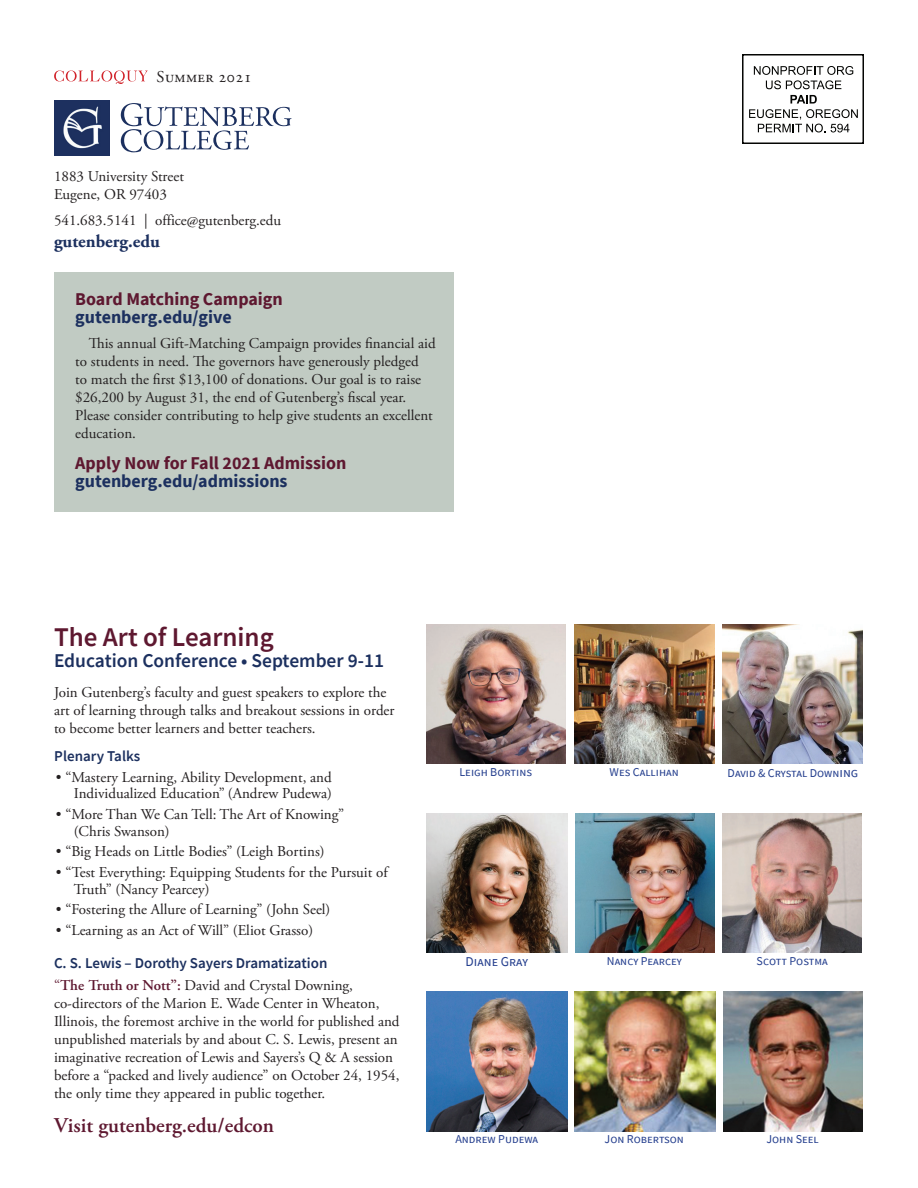
<style>
.page{position:relative;width:918px;height:1188px;background:#fff}
.page>*{position:absolute;margin:0;border:0;box-sizing:border-box;transform-origin:0 0}
.t1{font:600 27px "Source Sans Pro";color:#5e1830}
.t2{font:600 21px "Adobe Garamond Pro";color:#5e1830}
.t3{font:600 19.5px "Source Sans Pro";color:#1c305f}
.t4{font:700 18px "Source Sans Pro";color:#5e1830}
.t5{font:700 18px "Source Sans Pro";color:#1c305f}
.t6{font:700 18px "Adobe Garamond Pro";color:#1c305f}
.t7{font:16.5px "Adobe Garamond Pro";letter-spacing:.025em;color:#231f20}
.t8{font:15px/18px "Adobe Garamond Pro";color:#231f20}
.t9{font:600 15px "Source Sans Pro";color:#1c305f}
.t10{font:13.5px "Source Sans Pro";color:#253f8e}
.t11{font:12px "Source Sans Pro";color:#253f8e}
.s1{color:#5e1830}
.s2{font-weight:600;color:#5e1830}
.s3{font-size:13.5px}
</style>
<div class="page">
<div style="left:742px;top:54px;width:122px;height:90px;border:2px solid #040503"></div>
<svg style="left:754px;top:66px;width:99px;height:23px"></svg>
<svg style="left:749px;top:95px;width:109px;height:37px"></svg>
<svg style="left:54px;top:70px;width:94px;height:14px"></svg>
<svg style="left:121px;top:103px;width:171px;height:49px"></svg>
<img style="left:54px;top:100px;width:56px;height:56px">
<img style="left:575px;top:813px;width:140px;height:140px">
<img style="left:426px;top:992px;width:141px;height:139px">
<img style="left:723px;top:992px;width:139px;height:139px">
<img style="left:426px;top:624px;width:140px;height:140px">
<img style="left:723px;top:624px;width:139px;height:140px">
<img style="left:575px;top:624px;width:139px;height:140px">
<img style="left:426px;top:813px;width:141px;height:140px">
<img style="left:722px;top:813px;width:140px;height:140px">
<img style="left:574px;top:992px;width:141px;height:139px">
<div style="left:54px;top:272px;width:400px;height:239px;background:#c1cbc3"></div>
<p class="t7" style="left:157px;top:67px;width:97px">Summer 2021</p>
<p class="t8" style="left:54px;top:168px;width:131px">1883 University Street<br>Eugene, OR 97403</p>
<p class="t8" style="left:54px;top:212px;width:229px">541.683.5141 | office@gutenberg.edu</p>
<p class="t6" style="left:54px;top:231px;width:107px">gutenberg.edu</p>
<p class="t4" style="left:75px;top:287px;width:209px">Board Matching Campaign</p>
<p class="t5" style="left:75px;top:305px;width:158px">gutenberg.edu/give</p>
<p class="t8" style="left:75px;top:335px;width:362px;text-indent:14px">This annual Gift-Matching Campaign provides financial aid to students in need. The governors have generously pledged<br>to match the first $13,100 of donations. Our goal is to raise $26,200 by August 31, the end of Gutenberg’s fiscal year.<br>Please consider contributing to help give students an excellent education.</p>
<p class="t4" style="left:75px;top:451px;width:273px">Apply Now for Fall 2021 Admission</p>
<p class="t5" style="left:75px;top:469px;width:214px">gutenberg.edu/admissions</p>
<h1 class="t1" style="left:54px;top:619px;width:221px">The Art of Learning</h1>
<h3 class="t3" style="left:54px;top:647px;width:332px">Education Conference • September 9-11</h3>
<p class="t8" style="left:54px;top:683px;width:342px">Join Gutenberg’s faculty and guest speakers to explore the art of learning through talks and breakout sessions in order to become better learners and better teachers.</p>
<p class="t9" style="left:54px;top:746px;width:88px">Plenary Talks</p>
<p class="t8" style="left:56px;top:769px;width:278px;line-height:16.5px;text-align:right">• “Mastery Learning, Ability Development, and<br>Individualized Education” (Andrew Pudewa)</p>
<p class="t8" style="left:74px;top:807px;width:272px;line-height:16.5px;text-indent:-18px">• “More Than We Can Tell: The Art of Knowing” (Chris Swanson)</p>
<p class="t8" style="left:56px;top:843px;width:270px">• “Big Heads on Little Bodies” (Leigh Bortins)</p>
<p class="t8" style="left:74px;top:865px;width:316px;line-height:16.5px;text-indent:-18px">• “Test Everything: Equipping Students for the Pursuit of<br>Truth” (Nancy Pearcey)</p>
<p class="t8" style="left:56px;top:901px;width:276px">• “Fostering the Allure of Learning” (John Seel)</p>
<p class="t8" style="left:56px;top:922px;width:259px">• “Learning as an Act of Will” (Eliot Grasso)</p>
<p class="t9" style="left:54px;top:953px;width:275px">C. S. Lewis – Dorothy Sayers Dramatization</p>
<p class="t8" style="left:54px;top:977px;width:347px"><span class="s1">“</span><span class="s2">The Truth or Nott”:</span> David and Crystal Downing, co-directors of the Marion E. Wade Center in Wheaton, Illinois, the foremost archive in the world for published and unpublished materials by and about C. S. Lewis, present an imaginative recreation of Lewis and Sayers’s Q &amp; A session before a “packed and lively audience” on October 24, 1954, the only time they appeared in public together.</p>
<h2 class="t2" style="left:54px;top:1113px;width:221px">Visit gutenberg.edu/edcon</h2>
<p class="t11" style="left:459px;top:764px;width:74px">Leigh Bortins</p>
<p class="t11" style="left:610px;top:764px;width:71px">Wes Callihan</p>
<p class="t11" style="left:728px;top:765px;width:132px">David &amp; Crystal Down<span class="s3">ing</span></p>
<p class="t10" style="left:466px;top:953px;width:64px">Diane Gray</p>
<p class="t11" style="left:757px;top:953px;width:73px">Scott Postma</p>
<p class="t11" style="left:607px;top:953px;width:76px">Nancy Pearcey</p>
<p class="t11" style="left:455px;top:1132px;width:84px">Andrew Pudewa</p>
<p class="t11" style="left:766px;top:1132px;width:54px">John Seel</p>
<p class="t11" style="left:605px;top:1132px;width:81px">Jon Robertson</p>
</div>
